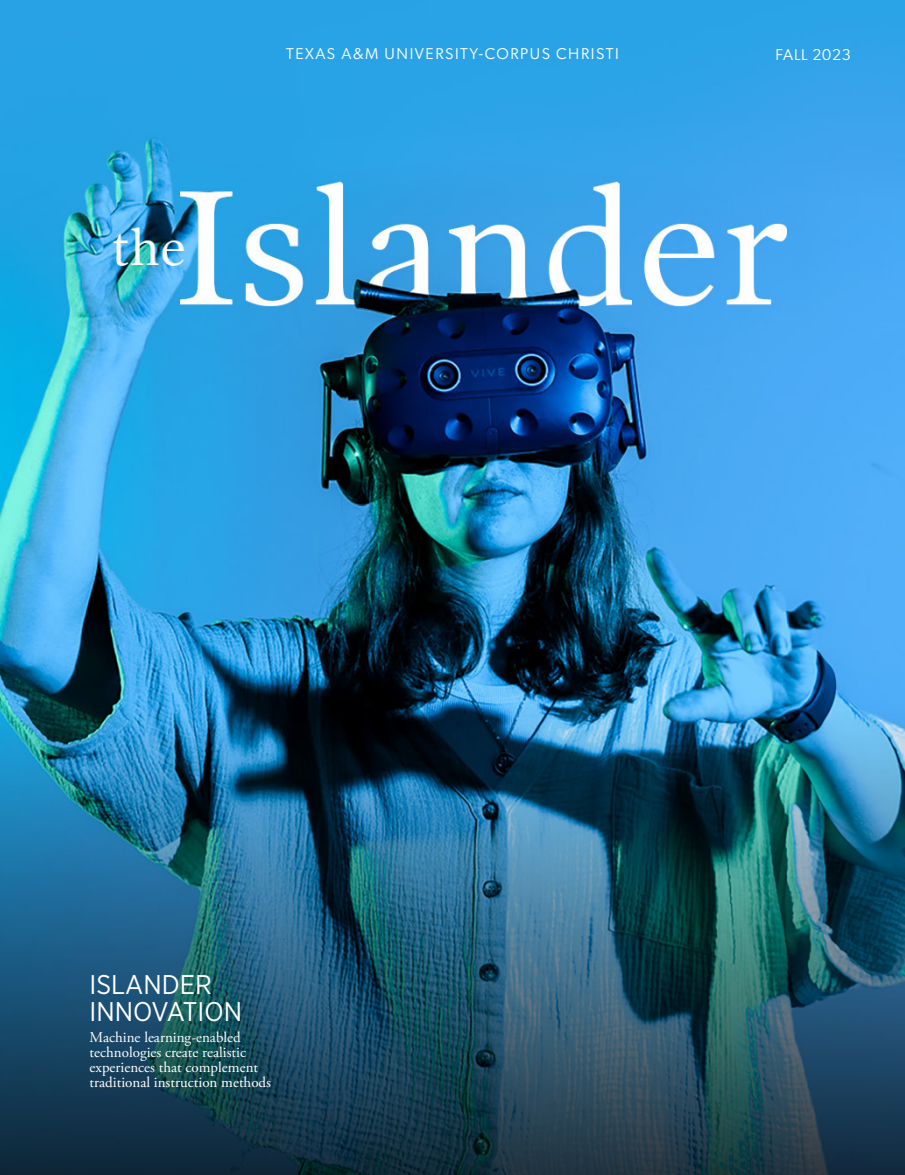
<style>
.page{position:relative;width:905px;height:1175px;background:#fff}
.page>*{position:absolute;margin:0;border:0;box-sizing:border-box;transform-origin:0 0}
.t1{font:27px "Gotham Narrow";color:#fff}
.t2{font:15.75px "Gibson";letter-spacing:.1em;color:#fff}
.t3{font:15.75px "Gibson";letter-spacing:.05em;color:#fff}
.t4{font:15px/15px "Adobe Garamond Pro";color:#fff}
</style>
<div class="page">
<img style="left:0;top:0;width:904px;height:1174px">
<p class="t2" style="left:286px;top:44px;width:334px">TEXAS A&amp;M UNIVERSITY-CORPUS CHRISTI</p>
<p class="t3" style="left:775px;top:45px;width:77px">FALL 2023</p>
<p class="t1" style="left:90px;top:967px;width:124px">ISLANDER</p>
<p class="t1" style="left:90px;top:994px;width:154px">INNOVATION</p>
<p class="t4" style="left:90px;top:1030px;width:183px">Machine learning-enabled technologies create realistic experiences that complement traditional instruction methods</p>
</div>
